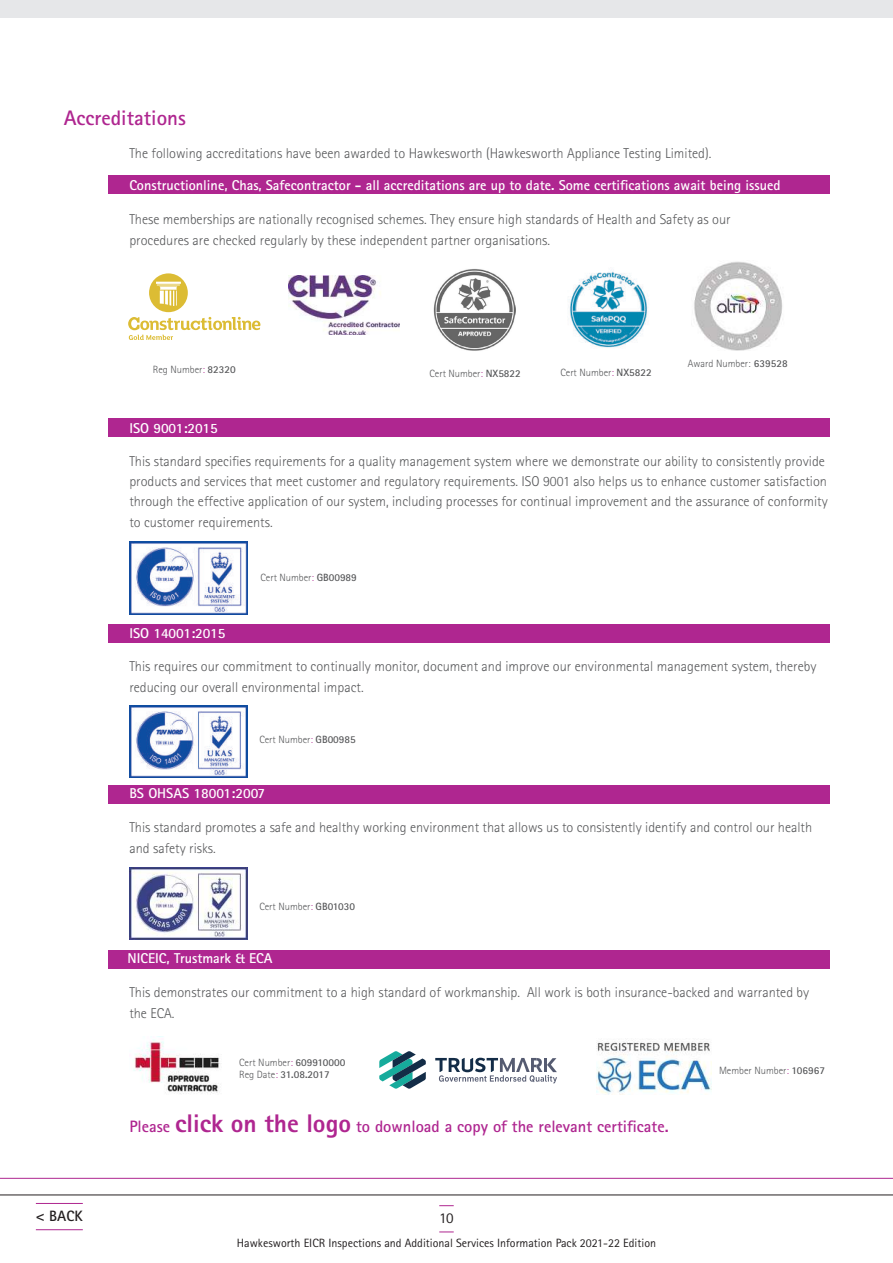
<style>
.page{position:relative;width:893px;height:1263px;background:#fff}
.page>*{position:absolute;margin:0;border:0;box-sizing:border-box;transform-origin:0 0}
.t1{font:700 21px "Rotis Sans Serif";color:#af2690}
.t2{font:700 16.5px "Rotis Sans Serif";color:#af2690}
.t3{font:700 15px "Rotis Sans Serif";color:#231f20}
.t4{font:15px "Rotis Sans Serif";color:#231f20}
.t5{font:300 14.25px/21px "Rotis Sans Serif";color:#57585a}
.t6{font:700 14.25px "Rotis Sans Serif";color:#fff}
.t7{font:12px "Rotis Sans Serif";color:#231f20}
.t8{font:300 10.5px "Rotis Sans Serif";color:#57585a}
.t9{font:700 10.5px/12px "Rotis Sans Serif";color:#57585a}
.s1{color:#af2690}
.s2{font-weight:700}
.s3{font-weight:300}
.s4{font-weight:300;color:#af2690}
.s5{font-weight:800;font-size:25.5px}
</style>
<div class="page">
<div style="left:0;top:0;width:893px;height:17px;background:#e6e7e9"></div>
<svg style="left:439px;top:1205px;width:15px;height:1px"></svg>
<svg style="left:439px;top:1231px;width:15px;height:1px"></svg>
<hr style="left:0;top:1194px;width:893px;height:1px;background:#231f20">
<hr style="left:0;top:1178px;width:893px;height:1px;background:#af2690">
<hr style="left:36px;top:1203px;width:47px;height:1px;background:#af2690">
<hr style="left:36px;top:1229px;width:47px;height:1px;background:#af2690">
<div style="left:108px;top:175px;width:721px;height:18px;background:#af2690"></div>
<div style="left:108px;top:419px;width:721px;height:18px;background:#af2690"></div>
<div style="left:108px;top:624px;width:721px;height:18px;background:#af2690"></div>
<div style="left:108px;top:786px;width:721px;height:18px;background:#af2690"></div>
<div style="left:108px;top:950px;width:721px;height:18px;background:#af2690"></div>
<img style="left:133px;top:1036px;width:87px;height:58px">
<img style="left:597px;top:1040px;width:115px;height:55px">
<img style="left:288px;top:275px;width:111px;height:59px">
<img style="left:129px;top:542px;width:118px;height:72px">
<img style="left:129px;top:705px;width:119px;height:72px">
<img style="left:433px;top:269px;width:82px;height:82px">
<img style="left:129px;top:867px;width:119px;height:72px">
<img style="left:694px;top:261px;width:89px;height:89px">
<svg style="left:379px;top:1051px;width:47px;height:38px"></svg>
<svg style="left:435px;top:1058px;width:122px;height:25px"></svg>
<img style="left:568px;top:270px;width:80px;height:78px">
<svg style="left:128px;top:273px;width:132px;height:67px"></svg>
<h1 class="t1" style="left:64px;top:104px;width:124px">Accreditations</h1>
<p class="t5" style="left:129px;top:143px;width:584px">The following accreditations have been awarded to Hawkesworth (Hawkesworth Appliance Testing Limited).</p>
<p class="t6" style="left:129px;top:176px;width:653px">Constructionline, Chas, Safecontractor - all accreditations are up to date. Some certifications await being issued</p>
<p class="t5" style="left:129px;top:208px;width:603px">These memberships are nationally recognised schemes. They ensure high standards of Health and Safety as our procedures are checked regularly by these independent partner organisations.</p>
<p class="t8" style="left:153px;top:363px;width:85px">Reg Number<span class="s1">:</span> <span class="s2">82320</span></p>
<p class="t8" style="left:429px;top:368px;width:93px">Cert Number<span class="s1">:</span> <span class="s2">NX5822</span></p>
<p class="t8" style="left:560px;top:367px;width:93px">Cert Number<span class="s1">:</span> <span class="s2">NX5822</span></p>
<p class="t8" style="left:688px;top:357px;width:101px">Award Number: <span class="s2">639528</span></p>
<p class="t6" style="left:129px;top:419px;width:90px">ISO 9001:2015</p>
<p class="t5" style="left:129px;top:451px;width:700px;line-height:20.5px">This standard specifies requirements for a quality management system where we demonstrate our ability to consistently provide products and services that meet customer and regulatory requirements. ISO 9001 also helps us to enhance customer satisfaction through the effective application of our system, including processes for continual improvement and the assurance of conformity to customer requirements.</p>
<p class="t8" style="left:260px;top:572px;width:98px">Cert Number<span class="s1">:</span> <span class="s2">GB00989</span></p>
<p class="t6" style="left:129px;top:624px;width:98px">ISO 14001:2015</p>
<p class="t5" style="left:129px;top:656px;width:689px">This requires our commitment to continually monitor, document and improve our environmental management system, thereby reducing our overall environmental impact.</p>
<p class="t8" style="left:259px;top:733px;width:98px">Cert Number<span class="s1">:</span> <span class="s2">GB00985</span></p>
<p class="t6" style="left:129px;top:784px;width:137px">BS OHSAS 18001:2007</p>
<p class="t5" style="left:129px;top:817px;width:684px">This standard promotes a safe and healthy working environment that allows us to consistently identify and control our health and safety risks.</p>
<p class="t8" style="left:259px;top:900px;width:97px">Cert Number<span class="s1">:</span> <span class="s2">GB01030</span></p>
<p class="t6" style="left:128px;top:949px;width:147px">NICEIC, Trustmark &amp; ECA</p>
<p class="t5" style="left:129px;top:981px;width:681px">This demonstrates our commitment to a high standard of workmanship. All work is both insurance-backed and warranted by the ECA.</p>
<p class="t9" style="left:239px;top:1056px;width:108px"><span class="s3">Cert Number</span><span class="s4">:</span> 609910000<br><span class="s3">Reg Date</span><span class="s4">:</span> 31.08.2017</p>
<p class="t8" style="left:719px;top:1065px;width:107px">Member Number<span class="s1">:</span> <span class="s2">106967</span></p>
<p class="t3" style="left:36px;top:1206px;width:48px">&lt; BACK</p>
<p class="t2" style="left:129px;top:1116px;width:541px">Please <span class="s5">click on the logo</span> to download a copy of the relevant certificate.</p>
<p class="t4" style="left:439px;top:1209px;width:16px">10</p>
<p class="t7" style="left:237px;top:1235px;width:421px">Hawkesworth EICR Inspections and Additional Services Information Pack 2021-22 Edition</p>
</div>
